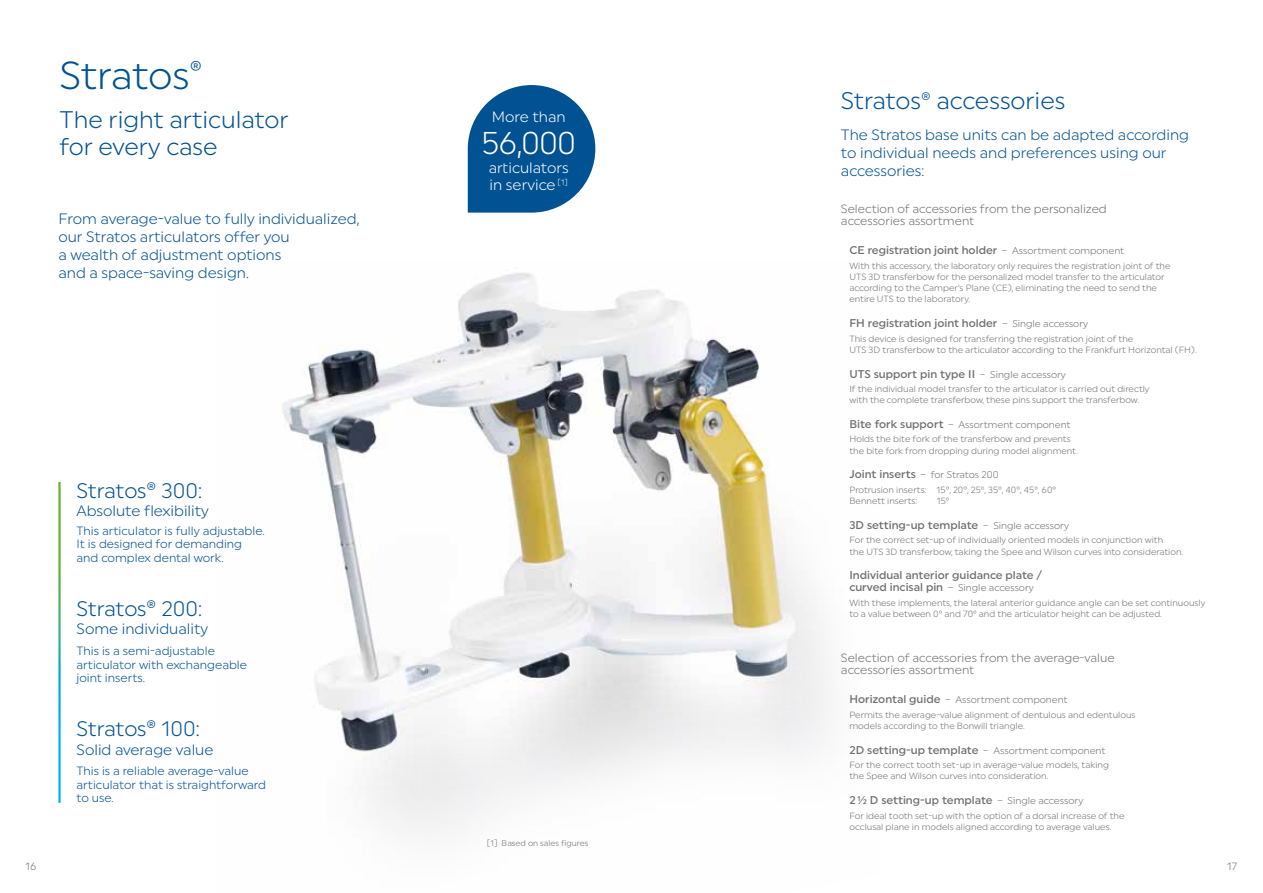
<style>
.page{position:relative;width:1263px;height:893px;background:#fff}
.page>*{position:absolute;margin:0;border:0;box-sizing:border-box;transform-origin:0 0}
.t1{font:39px "Uniform Pro Ivoclar Lgt";letter-spacing:-.015em;color:#005293}
.t2{font:31.5px "Uniform Pro Ivoclar Lgt";color:#fff}
.t3{font:24px/27px "Uniform Pro Ivoclar Lgt";color:#005293}
.t4{font:21px "Uniform Pro Ivoclar Lgt";letter-spacing:-.01em;color:#005293}
.t5{font:15px/18px "Uniform Pro Ivoclar Lgt";color:#005293}
.t6{font:15px/16.5px "Uniform Pro Ivoclar Lgt";color:#fff}
.t7{font:12px/13.5px "Uniform Pro Ivoclar Lgt";color:#005293}
.t8{font:12px/12px "Uniform Pro Ivoclar Lgt";color:#706f6f}
.t9{font:500 11.25px/12px "Uniform Pro Ivoclar";color:#706f6f}
.t10{font:10.5px "Uniform Pro Ivoclar Lgt";color:#706f6f}
.t11{font:9.75px "Uniform Pro Ivoclar Lgt";color:#706f6f}
.t12{font:9px/11.2px "Uniform Pro Ivoclar Lgt";color:#706f6f}
.t13{font:8.25px "Uniform Pro Ivoclar Lgt";color:#706f6f}
.s1{font-size:18px}
.s2{font-family:"Uniform Pro Ivoclar Lgt";font-weight:400;font-size:9.75px}
.s3{font-family:"Uniform Pro Ivoclar";font-weight:500;font-size:11.25px}
</style>
<div class="page">
<img style="left:282px;top:273px;width:466px;height:370px">
<svg style="left:315px;top:643px;width:433px;height:190px;fill:#f3f3f4"></svg>
<svg style="left:748px;top:346px;width:82px;height:407px;fill:#f6f6f6"></svg>
<div style="left:468px;top:85px;width:127px;height:128px;background:#005293;border-radius:64px"></div>
<h1 class="t1" style="left:60px;top:52px;width:144px">Stratos<sup>®</sup></h1>
<h3 class="t3" style="left:60px;top:106px;width:231px">The right articulator for every case</h3>
<h3 class="t5" style="left:58px;top:209px;width:302px">From average-value to fully individualized, our Stratos articulators offer you<br>a wealth of adjustment options<br>and a space-saving design.</h3>
<h3 class="t4" style="left:77px;top:478px;width:127px">Stratos<span class="s1">®</span> 300:</h3>
<h3 class="t5" style="left:77px;top:502px;width:134px">Absolute flexibility</h3>
<h3 class="t7" style="left:77px;top:524px;width:190px">This articulator is fully adjustable.<br>It is designed for demanding and complex dental work.</h3>
<h3 class="t4" style="left:77px;top:596px;width:127px">Stratos<span class="s1">®</span> 200:</h3>
<h3 class="t5" style="left:77px;top:620px;width:133px">Some individuality</h3>
<h3 class="t7" style="left:77px;top:644px;width:172px">This is a semi-adjustable articulator with exchangeable joint inserts.</h3>
<h3 class="t4" style="left:77px;top:716px;width:125px">Stratos<span class="s1">®</span> 100:</h3>
<h3 class="t5" style="left:77px;top:740px;width:138px">Solid average value</h3>
<h3 class="t7" style="left:77px;top:764px;width:191px">This is a reliable average-value articulator that is straightforward to use.</h3>
<h3 class="t6" style="left:492px;top:109px;width:75px">More than</h3>
<h2 class="t2" style="left:481px;top:125px;width:96px">56,000</h2>
<h3 class="t6" style="left:489px;top:160px;width:81px">articulators in service <sup>[1]</sup></h3>
<p class="t13" style="left:487px;top:838px;width:103px">[1] Based on sales figures</p>
<h3 class="t3" style="left:841px;top:87px;width:226px">Stratos<sup>®</sup> accessories</h3>
<h3 class="t5" style="left:841px;top:126px;width:350px">The Stratos base units can be adapted according to individual needs and preferences using our accessories:</h3>
<h3 class="t8" style="left:841px;top:203px;width:267px">Selection of accessories from the personalized accessories assortment</h3>
<p class="t9" style="left:849px;top:244px;width:276px">CE registration joint holder <span class="s2">– Assortment component</span></p>
<p class="t12" style="left:849px;top:260px;width:323px">With this accessory, the laboratory only requires the registration joint of the UTS 3D transferbow for the personalized model transfer to the articulator according to the Camper’s Plane (CE), eliminating the need to send the entire UTS to the laboratory.</p>
<p class="t9" style="left:849px;top:317px;width:240px">FH registration joint holder <span class="s2">– Single accessory</span></p>
<p class="t12" style="left:849px;top:333px;width:349px">This device is designed for transferring the registration joint of the<br>UTS 3D transferbow to the articulator according to the Frankfurt Horizontal (FH).</p>
<p class="t9" style="left:849px;top:367px;width:218px">UTS support pin type II <span class="s2">– Single accessory</span></p>
<p class="t12" style="left:849px;top:383px;width:302px">If the individual model transfer to the articulator is carried out directly with the complete transferbow, these pins support the transferbow.</p>
<p class="t11" style="left:849px;top:419px;width:223px"><span class="s3">Bite fork support</span> – Assortment component</p>
<p class="t12" style="left:849px;top:434px;width:230px">Holds the bite fork of the transferbow and prevents the bite fork from dropping during model alignment.</p>
<p class="t11" style="left:849px;top:469px;width:151px"><span class="s3">Joint inserts</span> – for Stratos 200</p>
<p class="t12" style="left:849px;top:484px;width:208px">Protrusion inserts: 15°, 20°, 25°, 35°, 40°, 45°, 60°<br>Bennett inserts:</p>
<p class="t12" style="left:937px;top:495px;width:14px">15°</p>
<p class="t9" style="left:849px;top:519px;width:221px">3D setting-up template <span class="s2">– Single accessory</span></p>
<p class="t12" style="left:849px;top:534px;width:335px">For the correct set-up of individually oriented models in conjunction with<br>the UTS 3D transferbow, taking the Spee and Wilson curves into consideration.</p>
<p class="t9" style="left:849px;top:569px;width:194px">Individual anterior guidance plate / curved incisal pin <span class="s2">– Single accessory</span></p>
<p class="t12" style="left:849px;top:597px;width:357px">With these implements, the lateral anterior guidance angle can be set continuously to a value between 0° and 70° and the articulator height can be adjusted.</p>
<h3 class="t8" style="left:841px;top:652px;width:275px">Selection of accessories from the average-value accessories assortment</h3>
<p class="t11" style="left:849px;top:694px;width:220px"><span class="s3">Horizontal guide</span> – Assortment component</p>
<p class="t12" style="left:849px;top:709px;width:288px">Permits the average-value alignment of dentulous and edentulous models according to the Bonwill triangle.</p>
<p class="t9" style="left:849px;top:744px;width:258px">2D setting-up template <span class="s2">– Assortment component</span></p>
<p class="t12" style="left:849px;top:759px;width:261px">For the correct tooth set-up in average-value models, taking the Spee and Wilson curves into consideration.</p>
<p class="t9" style="left:849px;top:794px;width:235px">2½ D setting-up template <span class="s2">– Single accessory</span></p>
<p class="t12" style="left:849px;top:810px;width:277px">For ideal tooth set-up with the option of a dorsal increase of the occlusal plane in models aligned according to average values.</p>
<p class="t10" style="left:26px;top:860px;width:13px">16</p>
<p class="t10" style="left:1227px;top:860px;width:12px">17</p>
</div>
